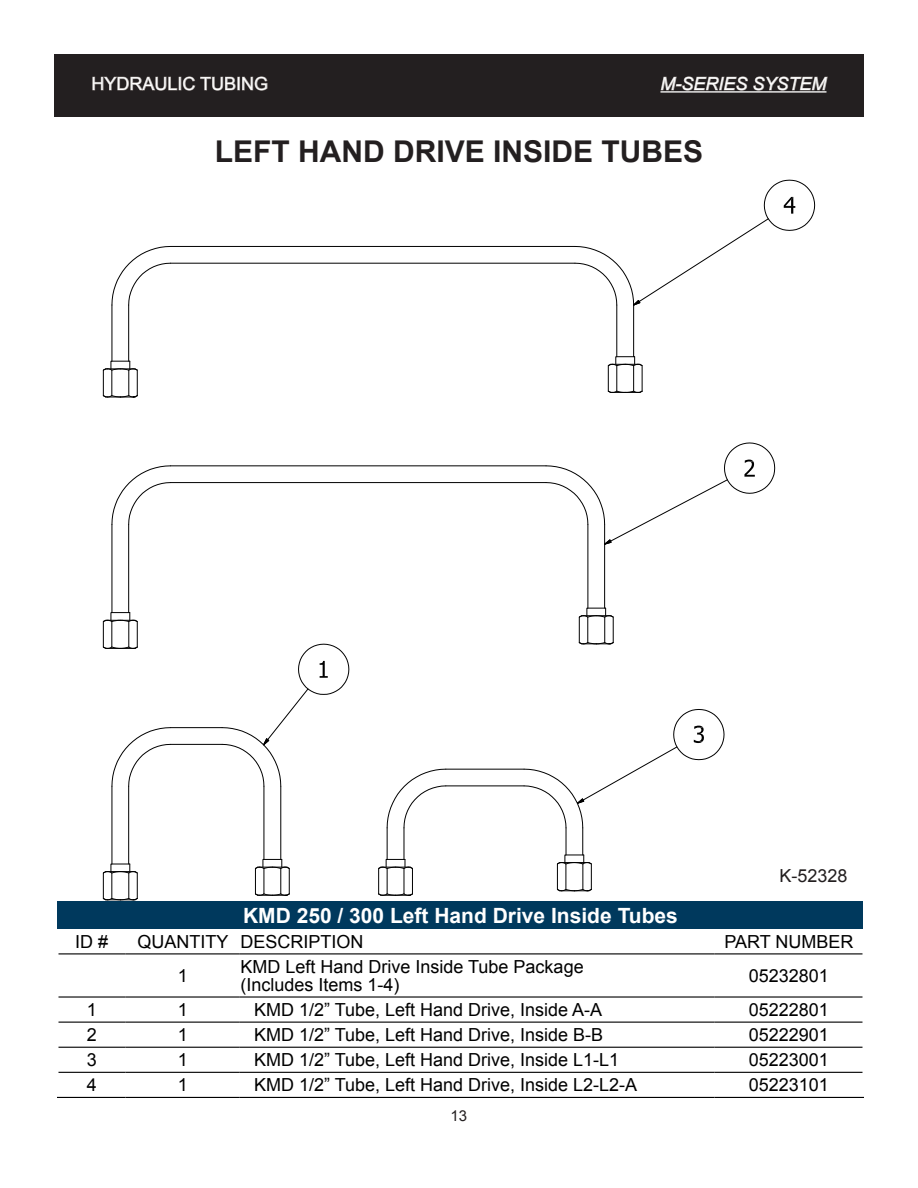
<style>
.page{position:relative;width:918px;height:1188px;background:#fff}
.page>*{position:absolute;margin:0;border:0;box-sizing:border-box;transform-origin:0 0}
.FIGURE_LABELS{font:700 30px "Arial";color:#231f20}
.Table_Text{font:700 21px "Arial";color:#fff}
.Table_Text-2{font:18px/18px "Arial";color:#000}
.COVER_PAGE{font:18px "Arial";color:#fff}
.t1{font:italic 18px "Arial";color:#fff}
.Table_Text-3{font:18px "Arial";color:#231f20}
.t2{font:15px "Arial";color:#231f20}
</style>
<div class="page">
<div style="left:55px;top:55px;width:808px;height:61px;background:#231f20"></div>
<hr style="left:660px;top:91px;width:167px;height:2px;background:#fff">
<svg style="left:661px;top:76px;width:167px;height:15px"></svg>
<div style="left:54px;top:54px;width:810px;height:63px;border:2px solid #231f20"></div>
<hr style="left:633px;top:305px;width:1px;height:52px;background:#000">
<hr style="left:617px;top:305px;width:1px;height:52px;background:#000">
<hr style="left:171px;top:246px;width:404px;height:1px;background:#000">
<hr style="left:171px;top:263px;width:404px;height:1px;background:#000">
<svg style="left:112px;top:246px;width:59px;height:59px"></svg>
<hr style="left:112px;top:305px;width:1px;height:56px;background:#000">
<hr style="left:128px;top:305px;width:1px;height:56px;background:#000">
<svg style="left:575px;top:180px;width:240px;height:126px"></svg>
<svg style="left:103px;top:357px;width:672px;height:544px"></svg>
<svg style="left:92px;top:76px;width:176px;height:15px"></svg>
<div style="left:54px;top:54px;width:405px;height:63px;border:2px solid #231f20"></div>
<div style="left:58px;top:902px;width:805px;height:27px;background:#00395d"></div>
<hr style="left:58px;top:953px;width:68px;height:1px;background:#000">
<hr style="left:126px;top:953px;width:114px;height:1px;background:#000">
<hr style="left:240px;top:953px;width:475px;height:1px;background:#000">
<hr style="left:715px;top:953px;width:147px;height:1px;background:#000">
<hr style="left:58px;top:996px;width:68px;height:2px;background:#000">
<hr style="left:126px;top:996px;width:114px;height:2px;background:#000">
<hr style="left:240px;top:996px;width:475px;height:2px;background:#000">
<hr style="left:715px;top:996px;width:147px;height:2px;background:#000">
<hr style="left:58px;top:1022px;width:68px;height:1px;background:#000">
<hr style="left:126px;top:1022px;width:114px;height:1px;background:#000">
<hr style="left:240px;top:1022px;width:475px;height:1px;background:#000">
<hr style="left:715px;top:1022px;width:147px;height:1px;background:#000">
<hr style="left:58px;top:1047px;width:68px;height:1px;background:#000">
<hr style="left:126px;top:1047px;width:114px;height:1px;background:#000">
<hr style="left:240px;top:1047px;width:475px;height:1px;background:#000">
<hr style="left:715px;top:1047px;width:147px;height:1px;background:#000">
<hr style="left:58px;top:1072px;width:68px;height:1px;background:#000">
<hr style="left:126px;top:1072px;width:114px;height:1px;background:#000">
<hr style="left:240px;top:1072px;width:475px;height:1px;background:#000">
<hr style="left:715px;top:1072px;width:147px;height:1px;background:#000">
<hr style="left:57px;top:1097px;width:69px;height:1px;background:#000">
<hr style="left:126px;top:1097px;width:114px;height:1px;background:#000">
<hr style="left:240px;top:1097px;width:475px;height:1px;background:#000">
<hr style="left:715px;top:1097px;width:149px;height:1px;background:#000">
<p class="COVER_PAGE" style="left:92px;top:72px;width:178px">HYDRAULIC TUBING</p>
<p class="t1" style="left:660px;top:72px;width:168px">M-SERIES SYSTEM</p>
<p class="FIGURE_LABELS" style="left:215px;top:131px;width:490px">LEFT HAND DRIVE INSIDE TUBES</p>
<p class="Table_Text" style="left:243px;top:901px;width:436px">KMD 250 / 300 Left Hand Drive Inside Tubes</p>
<p class="Table_Text-3" style="left:780px;top:864px;width:70px">K-52328</p>
<p class="Table_Text-2" style="left:75px;top:933px;width:35px">ID #</p>
<p class="Table_Text-2" style="left:137px;top:933px;width:93px">QUANTITY</p>
<p class="Table_Text-2" style="left:241px;top:933px;width:125px">DESCRIPTION</p>
<p class="Table_Text-2" style="left:724px;top:933px;width:131px">PART NUMBER</p>
<p class="Table_Text-2" style="left:178px;top:967px;width:12px">1</p>
<p class="Table_Text-2" style="left:241px;top:958px;width:345px">KMD Left Hand Drive Inside Tube Package (Includes Items 1-4)</p>
<p class="Table_Text-2" style="left:749px;top:967px;width:82px">05232801</p>
<p class="Table_Text-2" style="left:87px;top:1001px;width:12px">1</p>
<p class="Table_Text-2" style="left:178px;top:1001px;width:12px">1</p>
<p class="Table_Text-2" style="left:254px;top:1001px;width:350px">KMD 1/2” Tube, Left Hand Drive, Inside A-A</p>
<p class="Table_Text-2" style="left:749px;top:1001px;width:82px">05222801</p>
<p class="Table_Text-2" style="left:87px;top:1026px;width:12px">2</p>
<p class="Table_Text-2" style="left:178px;top:1026px;width:12px">1</p>
<p class="Table_Text-2" style="left:254px;top:1026px;width:351px">KMD 1/2” Tube, Left Hand Drive, Inside B-B</p>
<p class="Table_Text-2" style="left:749px;top:1026px;width:82px">05222901</p>
<p class="Table_Text-2" style="left:87px;top:1051px;width:12px">3</p>
<p class="Table_Text-2" style="left:178px;top:1051px;width:12px">1</p>
<p class="Table_Text-2" style="left:254px;top:1051px;width:367px">KMD 1/2” Tube, Left Hand Drive, Inside L1-L1</p>
<p class="Table_Text-2" style="left:749px;top:1051px;width:82px">05223001</p>
<p class="Table_Text-2" style="left:87px;top:1076px;width:12px">4</p>
<p class="Table_Text-2" style="left:178px;top:1076px;width:12px">1</p>
<p class="Table_Text-2" style="left:254px;top:1076px;width:385px">KMD 1/2” Tube, Left Hand Drive, Inside L2-L2-A</p>
<p class="Table_Text-2" style="left:749px;top:1076px;width:82px">05223101</p>
<p class="t2" style="left:451px;top:1106px;width:18px">13</p>
</div>
